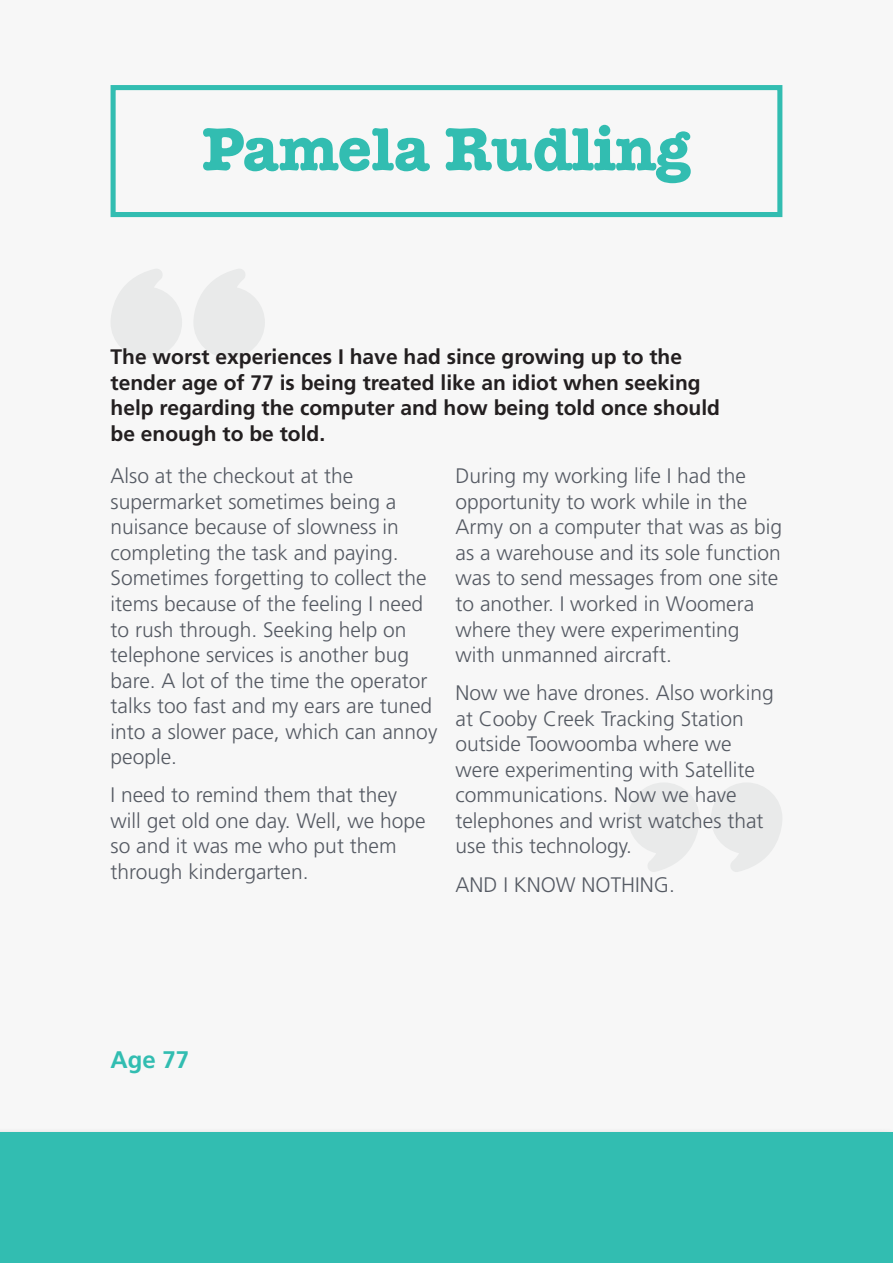
<style>
.page{position:relative;width:893px;height:1263px;background:#f7f7f7}
.page>*{position:absolute;margin:0;border:0;box-sizing:border-box;transform-origin:0 0}
.Name{font:700 60.9px "American Typewriter Std";color:#32bdb1}
.Intro{font:700 24px "Frutiger LT Std";color:#32bdb1}
.Body_Med{font:300 21px/25.5px "Frutiger LT Std";color:#555a63}
.Intro_Med{font:700 21px/25.5px "Frutiger LT Std";color:#231f20}
</style>
<div class="page">
<svg style="left:111px;top:269px;width:71px;height:89px"></svg>
<svg style="left:194px;top:269px;width:71px;height:89px"></svg>
<svg style="left:711px;top:783px;width:71px;height:89px"></svg>
<svg style="left:628px;top:783px;width:71px;height:89px"></svg>
<div style="left:111px;top:85px;width:671px;height:132px;border:5px solid #32bdb1"></div>
<div style="left:0;top:1127px;width:893px;height:136px;background:#f3f3f3"></div>
<div style="left:0;top:1132px;width:893px;height:131px;background:#32bdb1"></div>
<p class="Name" style="left:202px;top:113px;width:490px">Pamela Rudling</p>
<p class="Intro_Med" style="left:111px;top:344px;width:611px">The worst experiences I have had since growing up to the tender age of 77 is being treated like an idiot when seeking help regarding the computer and how being told once should be enough to be told.</p>
<p class="Body_Med" style="left:111px;top:464px;width:328px">Also at the checkout at the supermarket sometimes being a nuisance because of slowness in completing the task and paying.<br>Sometimes forgetting to collect the items because of the feeling I need to rush through. Seeking help on telephone services is another bug bare. A lot of the time the operator talks too fast and my ears are tuned into a slower pace, which can annoy people.</p>
<p class="Body_Med" style="left:111px;top:782px;width:317px">I need to remind them that they will get old one day. Well, we hope so and it was me who put them through kindergarten.</p>
<p class="Body_Med" style="left:455px;top:464px;width:328px">During my working life I had the opportunity to work while in the<br>Army on a computer that was as big as a warehouse and its sole function was to send messages from one site to another. I worked in Woomera where they were experimenting with unmanned aircraft.</p>
<p class="Body_Med" style="left:455px;top:680px;width:320px">Now we have drones. Also working at Cooby Creek Tracking Station outside Toowoomba where we were experimenting with Satellite communications. Now we have telephones and wrist watches that use this technology.</p>
<p class="Body_Med" style="left:455px;top:872px;width:221px">AND I KNOW NOTHING.</p>
<p class="Intro" style="left:111px;top:1046px;width:80px">Age 77</p>
</div>
